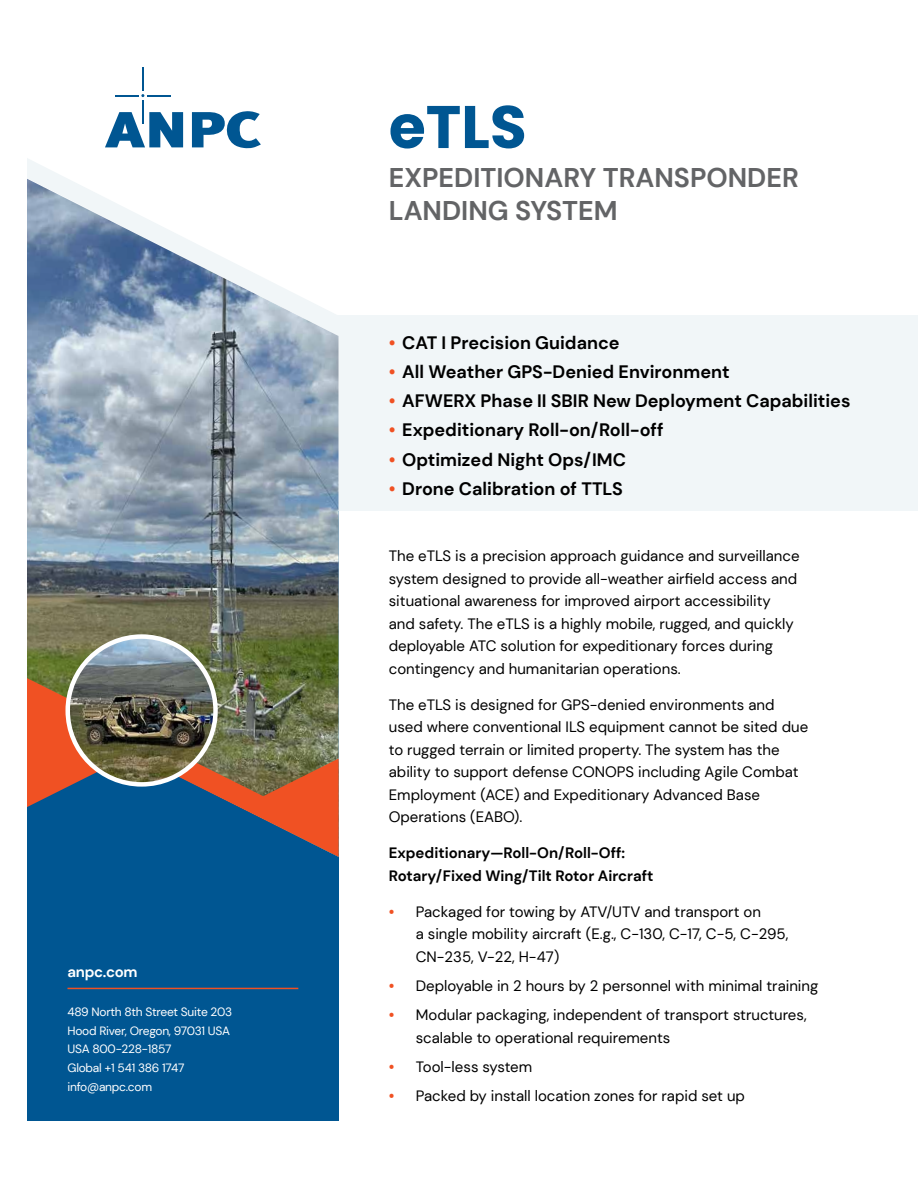
<style>
.page{position:relative;width:918px;height:1188px;background:#fff}
.page>*{position:absolute;margin:0;border:0;box-sizing:border-box;transform-origin:0 0}
.t1{font:700 60px "Poppins";color:#005692}
.t2{font:700 27px/32.4px "DM Sans";color:#636466}
.t3{font:700 18px "DM Sans";color:#000}
.t4{font:15px/22.5px "DM Sans";color:#000}
.t5{font:700 15px/22.5px "DM Sans";color:#000}
.t6{font:700 15px "DM Sans";letter-spacing:-.02em;color:#fff}
.t7{font:12px/18.6px "DM Sans";letter-spacing:-.02em;color:#fff}
.s1{color:#f05123}
.s2{font-weight:700;color:#f05123}
</style>
<div class="page">
<div style="left:0;top:486px;width:339px;height:634px;background:#005692"></div>
<div style="left:338px;top:315px;width:580px;height:196px;background:#f1f6f8"></div>
<hr style="left:142px;top:68px;width:2px;height:23px;background:#005692">
<hr style="left:142px;top:100px;width:2px;height:24px;background:#005692">
<svg style="left:106px;top:112px;width:77px;height:32px"></svg>
<svg style="left:192px;top:111px;width:69px;height:33px"></svg>
<svg style="left:115px;top:94px;width:56px;height:3px"></svg>
<svg style="left:27px;top:144px;width:234px;height:21px"></svg>
<hr style="left:68px;top:988px;width:230px;height:1px;background:#f05123">
<img style="left:27px;top:165px;width:312px;height:500px">
<svg style="left:27px;top:665px;width:312px;height:192px"></svg>
<div style="left:0;top:0;width:27px;height:1188px;background:#fff"></div>
<img style="left:68px;top:637px;width:148px;height:147px;border-radius:74px">
<div style="left:65px;top:634px;width:153px;height:153px;border:4px solid #fff;border-radius:50%"></div>
<p class="t6" style="left:68px;top:963px;width:72px">anpc.com</p>
<p class="t7" style="left:68px;top:1003px;width:166px">489 North 8th Street Suite 203<br>Hood River, Oregon, 97031 USA<br>USA 800-228-1857<br>Global +1 541 386 1747 info@anpc.com</p>
<h1 class="t1" style="left:389px;top:92px;width:139px">eTLS</h1>
<h2 class="t2" style="left:389px;top:162px;width:412px">EXPEDITIONARY TRANSPONDER<br>LANDING SYSTEM</h2>
<p class="t3" style="left:389px;top:332px;width:232px"><span class="s1">•</span> CAT I Precision Guidance</p>
<p class="t3" style="left:389px;top:361px;width:342px"><span class="s1">•</span> All Weather GPS-Denied Environment</p>
<p class="t3" style="left:389px;top:390px;width:463px"><span class="s1">•</span> AFWERX Phase II SBIR New Deployment Capabilities</p>
<p class="t3" style="left:389px;top:419px;width:276px"><span class="s1">•</span> Expeditionary Roll-on/Roll-off</p>
<p class="t3" style="left:389px;top:448px;width:239px"><span class="s1">•</span> Optimized Night Ops/IMC</p>
<p class="t3" style="left:389px;top:477px;width:235px"><span class="s1">•</span> Drone Calibration of TTLS</p>
<p class="t4" style="left:389px;top:545px;width:412px">The eTLS is a precision approach guidance and surveillance system designed to provide all-weather airfield access and situational awareness for improved airport accessibility and safety. The eTLS is a highly mobile, rugged, and quickly deployable ATC solution for expeditionary forces during contingency and humanitarian operations.</p>
<p class="t4" style="left:389px;top:693px;width:421px">The eTLS is designed for GPS-denied environments and used where conventional ILS equipment cannot be sited due to rugged terrain or limited property. The system has the ability to support defense CONOPS including Agile Combat Employment (ACE) and Expeditionary Advanced Base Operations (EABO).</p>
<p class="t5" style="left:389px;top:842px;width:266px">Expeditionary—Roll-On/Roll-Off:<br>Rotary/Fixed Wing/Tilt Rotor Aircraft</p>
<p class="t4" style="left:416px;top:900px;width:374px;text-indent:-27px"><span class="s2">•</span> Packaged for towing by ATV/UTV and transport on<br>a single mobility aircraft (E.g., C-130, C-17, C-5, C-295,<br>CN-235, V-22, H-47)</p>
<p class="t4" style="left:389px;top:975px;width:431px"><span class="s2">•</span> Deployable in 2 hours by 2 personnel with minimal training</p>
<p class="t4" style="left:416px;top:1004px;width:392px;text-indent:-27px"><span class="s2">•</span> Modular packaging, independent of transport structures, scalable to operational requirements</p>
<p class="t4" style="left:389px;top:1056px;width:145px"><span class="s2">•</span> Tool-less system</p>
<p class="t4" style="left:389px;top:1085px;width:358px"><span class="s2">•</span> Packed by install location zones for rapid set up</p>
</div>
